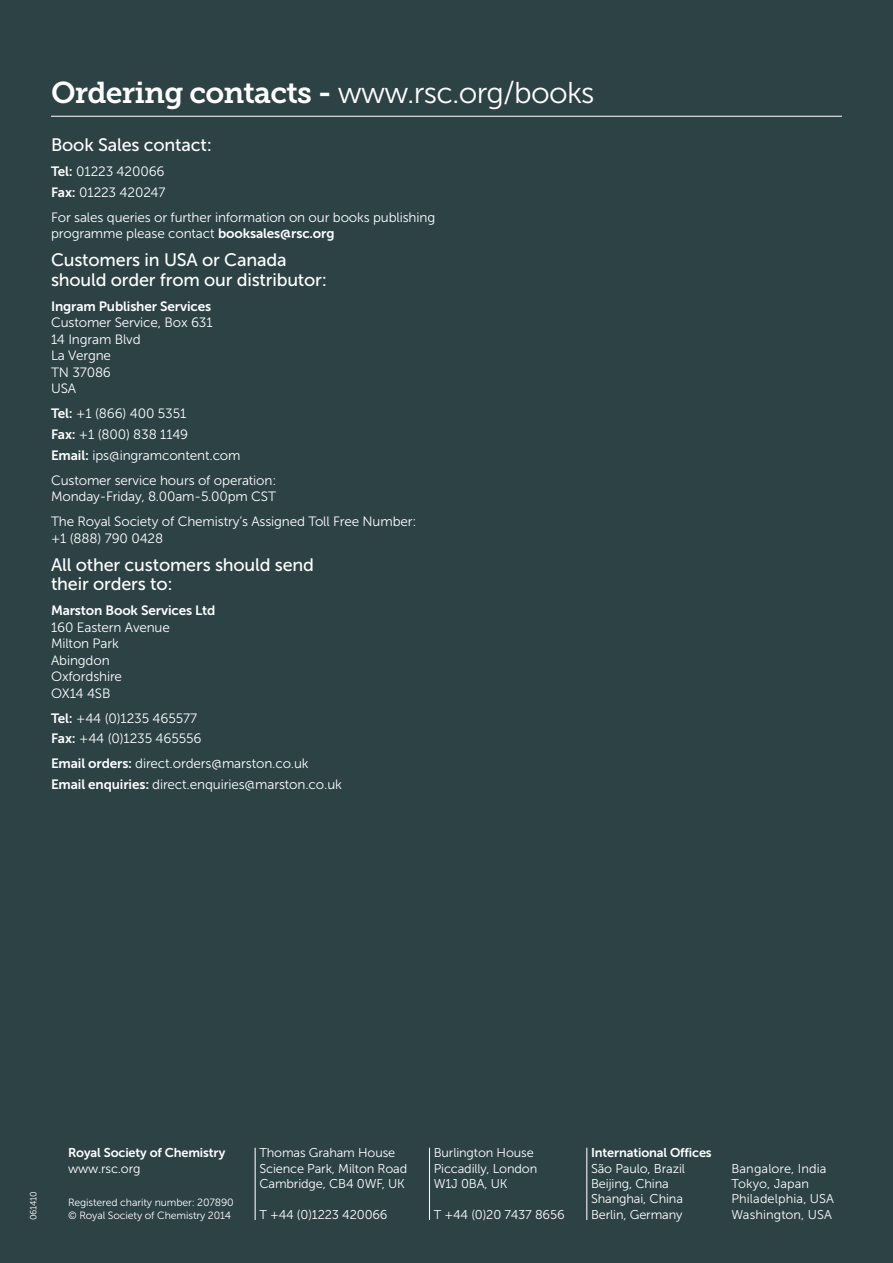
<style>
.page{position:relative;width:893px;height:1263px;background:#2d4245}
.page>*{position:absolute;margin:0;border:0;box-sizing:border-box;transform-origin:0 0}
.t1{font:30px "Museo Slab 700";letter-spacing:-.025em;color:#fff}
.t2{font:18px/19.5px "Museo Sans 500";letter-spacing:-.01em;color:#fff}
.t3{font:13.5px/16.5px "Museo Sans 300";letter-spacing:-.01em;color:#fff}
.t4{font:13.5px "Museo Sans 700";letter-spacing:-.01em;color:#fff}
.t5{font:12.75px/15.3px "Museo Sans 300";letter-spacing:-.01em;color:#fff}
.t6{font:12.75px/15.3px "Museo Sans 300";letter-spacing:.01em;color:#fff}
.t7{font:12.75px "Museo Sans 700";letter-spacing:-.01em;color:#fff}
.t8{font:10.5px/12.6px "Museo Sans 300";letter-spacing:-.01em;color:#fff}
.t9{font:9px "Museo Sans 300";letter-spacing:-.02em;color:#fff}
.s1{font-family:"Museo Sans 300"}
.s2{font-family:"Museo Sans 700"}
</style>
<div class="page">
<hr style="left:51px;top:116px;width:791px;height:1px;background:#fff">
<hr style="left:255px;top:1148px;width:1px;height:72px;background:#fff">
<hr style="left:429px;top:1148px;width:1px;height:72px;background:#fff">
<hr style="left:586px;top:1148px;width:1px;height:72px;background:#fff">
<h1 class="t1" style="left:51px;top:76px;width:545px">Ordering contacts - <span class="s1">www.rsc.org/books</span></h1>
<h2 class="t2" style="left:51px;top:135px;width:162px">Book Sales contact:</h2>
<p class="t3" style="left:51px;top:161px;width:116px;line-height:20.7px"><span class="s2">Tel:</span> 01223 420066<br><span class="s2">Fax:</span> 01223 420247</p>
<p class="t3" style="left:51px;top:209px;width:386px">For sales queries or further information on our books publishing programme please contact <span class="s2">booksales@rsc.org</span></p>
<h2 class="t2" style="left:51px;top:250px;width:278px">Customers in USA or Canada should order from our distributor:</h2>
<p class="t4" style="left:51px;top:298px;width:162px">Ingram Publisher Services</p>
<p class="t3" style="left:51px;top:314px;width:163px">Customer Service, Box 631<br>14 Ingram Blvd<br>La Vergne<br>TN 37086<br>USA</p>
<p class="t3" style="left:51px;top:403px;width:191px;line-height:20.7px"><span class="s2">Tel:</span> +1 (866) 400 5351<br><span class="s2">Fax:</span> +1 (800) 838 1149<br><span class="s2">Email:</span> ips@ingramcontent.com</p>
<p class="t3" style="left:51px;top:472px;width:227px">Customer service hours of operation:<br>Monday-Friday, 8.00am-5.00pm CST</p>
<p class="t3" style="left:51px;top:513px;width:367px">The Royal Society of Chemistry’s Assigned Toll Free Number: +1 (888) 790 0428</p>
<h2 class="t2" style="left:51px;top:555px;width:265px">All other customers should send their orders to:</h2>
<p class="t4" style="left:51px;top:603px;width:166px">Marston Book Services Ltd</p>
<p class="t3" style="left:51px;top:619px;width:120px">160 Eastern Avenue<br>Milton Park<br>Abingdon<br>Oxfordshire<br>OX14 4SB</p>
<p class="t3" style="left:51px;top:708px;width:152px;line-height:20.7px"><span class="s2">Tel:</span> +44 (0)1235 465577<br><span class="s2">Fax:</span> +44 (0)1235 465556</p>
<p class="t3" style="left:51px;top:753px;width:292px;line-height:20.7px"><span class="s2">Email orders:</span> direct.orders@marston.co.uk<br><span class="s2">Email enquiries:</span> direct.enquiries@marston.co.uk</p>
<p class="t9" style="left:29px;top:1220px;width:31px;rotate:-90deg">061410</p>
<p class="t7" style="left:68px;top:1146px;width:159px">Royal Society of Chemistry</p>
<p class="t5" style="left:68px;top:1161px;width:74px">www.rsc.org</p>
<p class="t8" style="left:68px;top:1196px;width:167px">Registered charity number: 207890 © Royal Society of Chemistry 2014</p>
<p class="t5" style="left:259px;top:1145px;width:149px">Thomas Graham House<br>Science Park, Milton Road<br>Cambridge, CB4 0WF, UK</p>
<p class="t5" style="left:259px;top:1206px;width:130px">T +44 (0)1223 420066</p>
<p class="t5" style="left:434px;top:1145px;width:105px">Burlington House<br>Piccadilly, London<br>W1J 0BA, UK</p>
<p class="t5" style="left:434px;top:1206px;width:132px">T +44 (0)20 7437 8656</p>
<p class="t7" style="left:591px;top:1146px;width:122px">International Offices</p>
<p class="t5" style="left:591px;top:1161px;width:95px">São Paulo, Brazil<br>Beijing, China<br>Shanghai, China<br>Berlin, Germany</p>
<p class="t6" style="left:731px;top:1161px;width:104px">Bangalore, India<br>Tokyo, Japan<br>Philadelphia, USA</p>
<p class="t6" style="left:731px;top:1206px;width:102px">Washington, USA</p>
</div>
